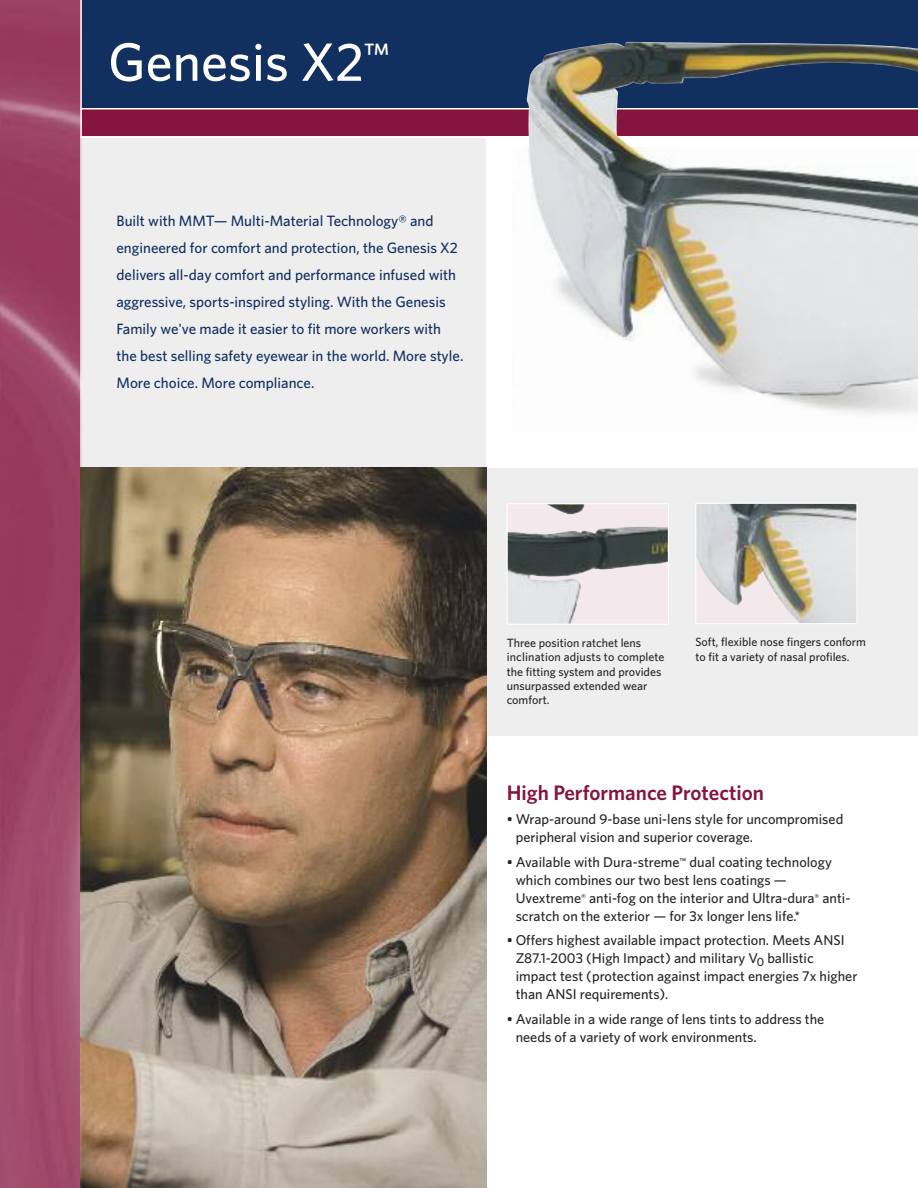
<style>
.page{position:relative;width:918px;height:1188px;background:#fff}
.page>*{position:absolute;margin:0;border:0;box-sizing:border-box;transform-origin:0 0}
.t1{font:500 54px "Whitney";color:#fff}
.t2{font:600 21px "Whitney";color:#84153e}
.t3{font:500 15px/27px "Whitney";color:#11305f}
.t4{font:500 14.25px/18px "Whitney";color:#272627}
.t5{font:500 12px/14.2px "Whitney";color:#272627}
</style>
<div class="page">
<div style="left:0;top:128px;width:486px;height:351px;background:#eee"></div>
<div style="left:69px;top:110px;width:849px;height:26px;background:#84153e"></div>
<div style="left:65px;top:0;width:853px;height:108px;background:#11305f"></div>
<img style="left:0;top:0;width:80px;height:1188px">
<hr style="left:80px;top:0;width:2px;height:1188px;background:#fff">
<hr style="left:80px;top:136px;width:838px;height:2px;background:#fff">
<div style="left:485px;top:468px;width:433px;height:267px;background:#eee"></div>
<img style="left:81px;top:468px;width:405px;height:720px">
<img style="left:509px;top:505px;width:158px;height:118px">
<div style="left:507px;top:503px;width:162px;height:122px;border:1px solid #fff"></div>
<img style="left:697px;top:505px;width:158px;height:117px">
<div style="left:695px;top:503px;width:162px;height:121px;border:1px solid #fff"></div>
<img style="left:531px;top:171px;width:387px;height:243px">
<img style="left:526px;top:42px;width:392px;height:129px">
<h1 class="t1" style="left:108px;top:44px;width:283px">Genesis X2<sup>™</sup></h1>
<p class="t3" style="left:117px;top:208px;width:348px">Built with MMT— Multi-Material Technology® and engineered for comfort and protection, the Genesis X2 delivers all-day comfort and performance infused with aggressive, sports-inspired styling. With the Genesis Family we've made it easier to fit more workers with the best selling safety eyewear in the world. More style.<br>More choice. More compliance.</p>
<p class="t5" style="left:507px;top:637px;width:159px">Three position ratchet lens inclination adjusts to complete the fitting system and provides unsurpassed extended wear comfort.</p>
<p class="t5" style="left:695px;top:636px;width:172px">Soft, flexible nose fingers conform to fit a variety of nasal profiles.</p>
<h2 class="t2" style="left:507px;top:785px;width:259px">High Performance Protection</h2>
<p class="t4" style="left:516px;top:812px;width:329px;text-indent:-9px">• Wrap-around 9-base uni-lens style for uncompromised peripheral vision and superior coverage.</p>
<p class="t4" style="left:516px;top:854px;width:336px;text-indent:-9px">• Available with Dura-streme<sup>™</sup> dual coating technology which combines our two best lens coatings — Uvextreme<sup>®</sup> anti-fog on the interior and Ultra-dura<sup>®</sup> anti&shy;scratch on the exterior — for 3x longer lens life.*</p>
<p class="t4" style="left:516px;top:933px;width:343px;text-indent:-9px">• Offers highest available impact protection. Meets ANSI Z87.1-2003 (High Impact) and military V<sub>0</sub> ballistic impact test (protection against impact energies 7x higher than ANSI requirements).</p>
<p class="t4" style="left:516px;top:1011px;width:310px;text-indent:-9px">• Available in a wide range of lens tints to address the needs of a variety of work environments.</p>
</div>
